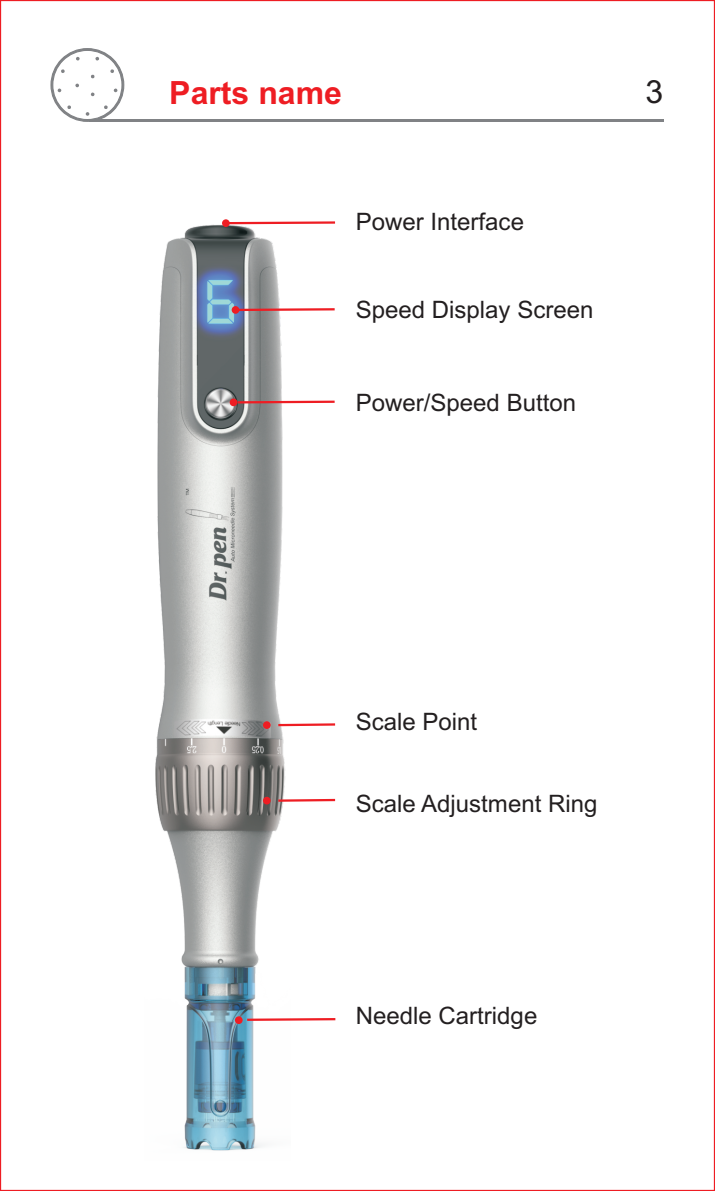
<style>
.page{position:relative;width:715px;height:1191px;background:#fff}
.page>*{position:absolute;margin:0;border:0;box-sizing:border-box;transform-origin:0 0}
.t1{font:700 32px "Arial";color:#ee1d23}
.t2{font:32px "Arial";color:#231f20}
.t3{font:24px "Arial";color:#231f20}
</style>
<div class="page">
<img style="left:155px;top:220px;width:135px;height:931px">
<svg style="left:50px;top:48px;width:75px;height:74px"></svg>
<hr style="left:89px;top:119px;width:574px;height:3px;background:#808285">
<hr style="left:237px;top:400px;width:97px;height:3px;background:#ee1d23">
<hr style="left:238px;top:308px;width:96px;height:3px;background:#ee1d23">
<hr style="left:278px;top:723px;width:57px;height:3px;background:#ee1d23">
<hr style="left:247px;top:1018px;width:88px;height:3px;background:#ee1d23">
<div style="left:229px;top:398px;width:8px;height:8px;background:#ee1d23;border-radius:50%"></div>
<div style="left:231px;top:306px;width:8px;height:8px;background:#ee1d23;border-radius:50%"></div>
<div style="left:263px;top:721px;width:7px;height:8px;background:#ee1d23;border-radius:50%"></div>
<div style="left:235px;top:1016px;width:7px;height:8px;background:#ee1d23;border-radius:50%"></div>
<hr style="left:227px;top:221px;width:108px;height:3px;background:#ee1d23">
<div style="left:222px;top:219px;width:8px;height:8px;background:#ee1d23;border-radius:50%"></div>
<hr style="left:278px;top:799px;width:57px;height:2px;background:#ee1d23">
<div style="left:263px;top:797px;width:7px;height:7px;background:#ee1d23;border-radius:50%"></div>
<h1 class="t1" style="left:169px;top:80px;width:174px">Parts name</h1>
<p class="t3" style="left:355px;top:212px;width:170px">Power Interface</p>
<p class="t3" style="left:355px;top:301px;width:239px">Speed Display Screen</p>
<p class="t3" style="left:355px;top:393px;width:222px">Power/Speed Button</p>
<h1 class="t2" style="left:645px;top:79px;width:19px">3</h1>
<p class="t3" style="left:355px;top:712px;width:123px">Scale Point</p>
<p class="t3" style="left:355px;top:794px;width:243px">Scale Adjustment Ring</p>
<p class="t3" style="left:355px;top:1007px;width:183px">Needle Cartridge</p>
</div>
